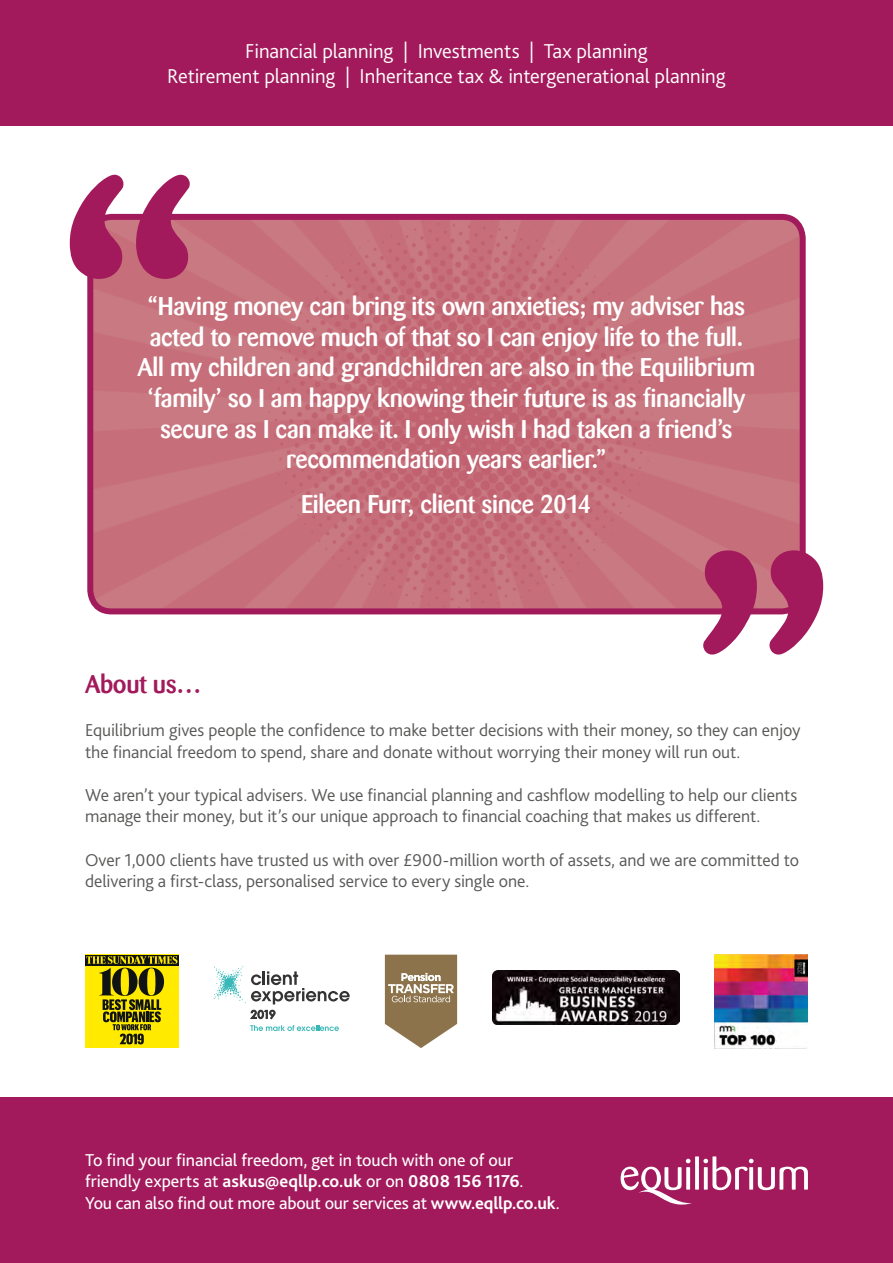
<style>
.page{position:relative;width:893px;height:1263px;background:#fff}
.page>*{position:absolute;margin:0;border:0;box-sizing:border-box;transform-origin:0 0}
.t1{font:500 25.5px/30.6px "Barmeno";letter-spacing:-.01em;color:#fff;text-align:center}
.t2{font:500 25.5px "Barmeno";letter-spacing:-.015em;color:#a21a5b}
.t3{font:300 21px/25.2px "Bliss 2";letter-spacing:-.005em;color:#fff;text-align:center}
.t4{font:300 18px/21.6px "Bliss 2";letter-spacing:-.005em;color:#575756}
.t5{font:18px/21.6px "Bliss 2";letter-spacing:-.01em;color:#fff}
.s1{font-weight:700}
</style>
<div class="page">
<div style="left:0;top:1097px;width:893px;height:166px;background:#a21a5b"></div>
<svg style="left:695px;top:1156px;width:4px;height:33px"></svg>
<svg style="left:703px;top:1156px;width:105px;height:34px"></svg>
<svg style="left:621px;top:1159px;width:71px;height:46px"></svg>
<img style="left:94px;top:221px;width:705px;height:386px">
<div style="left:87px;top:214px;width:719px;height:400px;border:6px solid #a21a5b;border-radius:21px"></div>
<svg style="left:70px;top:175px;width:120px;height:104px"></svg>
<svg style="left:703px;top:550px;width:120px;height:104px"></svg>
<div style="left:85px;top:955px;width:94px;height:93px;background:#ffea00"></div>
<svg style="left:85px;top:955px;width:94px;height:10px"></svg>
<svg style="left:86px;top:956px;width:91px;height:88px"></svg>
<svg style="left:250px;top:1025px;width:89px;height:6px"></svg>
<svg style="left:214px;top:966px;width:136px;height:38px"></svg>
<svg style="left:250px;top:1010px;width:25px;height:9px"></svg>
<img style="left:492px;top:971px;width:187px;height:54px">
<img style="left:714px;top:955px;width:94px;height:93px">
<svg style="left:385px;top:955px;width:72px;height:93px"></svg>
<div style="left:0;top:0;width:893px;height:125px;background:#a21a5b"></div>
<p class="t3" style="left:167px;top:38px;width:560px">Financial planning | Investments | Tax planning<br>Retirement planning | Inheritance tax &amp; intergenerational planning</p>
<p class="t1" style="left:137px;top:291px;width:619px">“Having money can bring its own anxieties; my adviser has acted to remove much of that so I can enjoy life to the full.<br>All my children and grandchildren are also in the Equilibrium ‘family’ so I am happy knowing their future is as financially secure as I can make it. I only wish I had taken a friend’s recommendation years earlier.”</p>
<p class="t1" style="left:301px;top:489px;width:292px">Eileen Furr, client since 2014</p>
<p class="t2" style="left:85px;top:669px;width:118px">About us…</p>
<p class="t4" style="left:85px;top:719px;width:717px">Equilibrium gives people the confidence to make better decisions with their money, so they can enjoy the financial freedom to spend, share and donate without worrying their money will run out.</p>
<p class="t4" style="left:85px;top:784px;width:714px">We aren’t your typical advisers. We use financial planning and cashflow modelling to help our clients manage their money, but it’s our unique approach to financial coaching that makes us different.</p>
<p class="t4" style="left:85px;top:849px;width:715px">Over 1,000 clients have trusted us with over £900-million worth of assets, and we are committed to delivering a first-class, personalised service to every single one.</p>
<p class="t5" style="left:85px;top:1149px;width:476px">To find your financial freedom, get in touch with one of our friendly experts at <span class="s1">askus@eqllp.co.uk</span> or on <span class="s1">0808 156 1176</span>.<br>You can also find out more about our services at <span class="s1">www.eqllp.co.uk</span>.</p>
</div>
